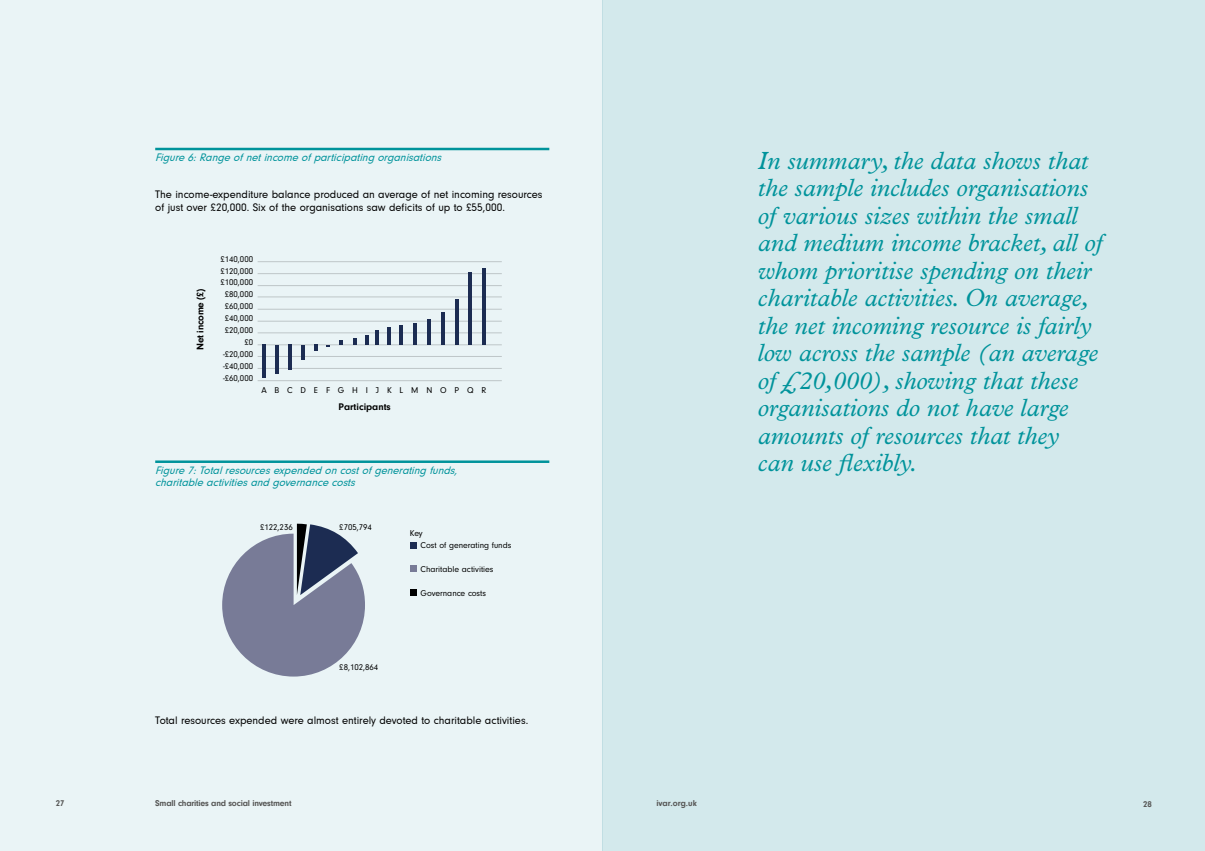
<style>
.page{position:relative;width:1205px;height:851px;background:#fff}
.page>*{position:absolute;margin:0;border:0;box-sizing:border-box;transform-origin:0 0}
.t1{font:italic 25px/27.5px "Plantin";color:#00939b}
.t2{font:11.25px/12.5px "Neuzeit Gro";color:#000}
.t3{font:italic 11.25px/12.5px "Neuzeit Gro";color:#00939b}
.t4{font:700 10px "Neuzeit Gro";letter-spacing:-.025em;color:#000}
.t5{font:700 10px "Neuzeit Gro";color:#000}
.t6{font:8.75px/11.9px "Neuzeit Gro";color:#000}
.t7{font:700 8.75px "Neuzeit Gro";letter-spacing:-.02em;color:#575756}
.t8{font:700 8.75px "Neuzeit Gro";color:#575756}
</style>
<div class="page">
<div style="left:602px;top:0;width:603px;height:850px;background:#d3e9ec"></div>
<div style="left:0;top:0;width:602px;height:850px;background:#eaf4f6"></div>
<svg style="left:222px;top:523px;width:143px;height:153px"></svg>
<div style="left:410px;top:542px;width:7px;height:6px;background:#1f2f56"></div>
<div style="left:410px;top:565px;width:7px;height:6px;background:#787b97"></div>
<div style="left:410px;top:589px;width:7px;height:6px;background:#000"></div>
<hr style="left:155px;top:148px;width:394px;height:2px;background:#00939b">
<hr style="left:155px;top:460px;width:394px;height:3px;background:#00939b">
<hr style="left:258px;top:261px;width:244px;height:1px;background:#d0d0d0">
<hr style="left:258px;top:273px;width:244px;height:1px;background:#d0d0d0">
<hr style="left:258px;top:285px;width:244px;height:1px;background:#d0d0d0">
<hr style="left:258px;top:296px;width:244px;height:1px;background:#d0d0d0">
<hr style="left:258px;top:309px;width:244px;height:1px;background:#d0d0d0">
<hr style="left:258px;top:321px;width:244px;height:1px;background:#d0d0d0">
<hr style="left:258px;top:332px;width:244px;height:1px;background:#d0d0d0">
<hr style="left:258px;top:344px;width:244px;height:1px;background:#d0d0d0">
<hr style="left:258px;top:356px;width:244px;height:1px;background:#d0d0d0">
<hr style="left:258px;top:368px;width:244px;height:1px;background:#d0d0d0">
<hr style="left:258px;top:380px;width:244px;height:1px;background:#d0d0d0">
<svg style="left:314px;top:345px;width:4px;height:6px"></svg>
<hr style="left:301px;top:345px;width:4px;height:14px;background:#1f2f56">
<hr style="left:288px;top:345px;width:4px;height:25px;background:#1f2f56">
<hr style="left:275px;top:345px;width:4px;height:28px;background:#1f2f56">
<hr style="left:262px;top:345px;width:4px;height:33px;background:#1f2f56">
<hr style="left:482px;top:268px;width:4px;height:77px;background:#1f2f56">
<hr style="left:468px;top:272px;width:4px;height:73px;background:#1f2f56">
<hr style="left:455px;top:299px;width:4px;height:46px;background:#1f2f56">
<hr style="left:441px;top:312px;width:4px;height:33px;background:#1f2f56">
<hr style="left:427px;top:319px;width:4px;height:26px;background:#1f2f56">
<hr style="left:413px;top:323px;width:3px;height:22px;background:#1f2f56">
<hr style="left:399px;top:325px;width:4px;height:20px;background:#1f2f56">
<hr style="left:387px;top:327px;width:4px;height:18px;background:#1f2f56">
<hr style="left:375px;top:331px;width:4px;height:14px;background:#1f2f56">
<svg style="left:365px;top:335px;width:3px;height:10px"></svg>
<svg style="left:353px;top:338px;width:3px;height:7px"></svg>
<svg style="left:339px;top:341px;width:4px;height:4px"></svg>
<p class="t3" style="left:155px;top:151px;width:291px">Figure6:Rangeofnetincomeofparticipating organisations</p>
<p class="t2" style="left:155px;top:189px;width:389px">The income-expenditure balance produced an average of net incoming resources of just over £20,000. Six of the organisations saw deficits of up to £55,000.</p>
<p class="t4" style="left:194px;top:350px;width:63px;rotate:-90deg">Net income (£)</p>
<p class="t6" style="left:220px;top:253px;width:34px;text-align:right">£140,000 £120,000 £100,000 £80,000 £60,000 £40,000 £20,000 £0 -£20,000 -£40,000 -£60,000</p>
<p class="t6" style="left:261px;top:384px;width:226px">A B C D E F G H I J K L M N O P Q R</p>
<p class="t5" style="left:339px;top:401px;width:54px">Participants</p>
<p class="t3" style="left:155px;top:464px;width:307px">Figure7:Totalresourcesexpended oncostofgenerating funds, charitableactivitiesand governancecosts</p>
<p class="t6" style="left:260px;top:521px;width:34px">£122,236</p>
<p class="t6" style="left:339px;top:521px;width:34px">£705,794</p>
<p class="t6" style="left:339px;top:661px;width:41px">£8,102,864</p>
<p class="t6" style="left:420px;top:527px;width:92px;text-indent:-11px">Key<br>Cost of generating funds</p>
<p class="t6" style="left:420px;top:563px;width:74px">Charitable activities</p>
<p class="t6" style="left:420px;top:587px;width:67px">Governance costs</p>
<p class="t2" style="left:155px;top:714px;width:374px">Total resources expended were almost entirely devoted to charitable activities.</p>
<p class="t1" style="left:758px;top:146px;width:346px">In summary, the data shows that the sample includes organisations of various sizes within the small and medium income bracket, all of whom prioritise spending on their charitable activities. On average, the net incoming resource is fairly low across the sample (an average of £20,000), showing that these organisations do not have large amounts of resources that they<br>can use flexibly.</p>
<p class="t7" style="left:56px;top:798px;width:10px">27</p>
<p class="t7" style="left:155px;top:798px;width:138px">Small charities and social investment</p>
<p class="t8" style="left:656px;top:798px;width:42px">ivar.org.uk</p>
<p class="t7" style="left:1143px;top:799px;width:10px">28</p>
</div>
